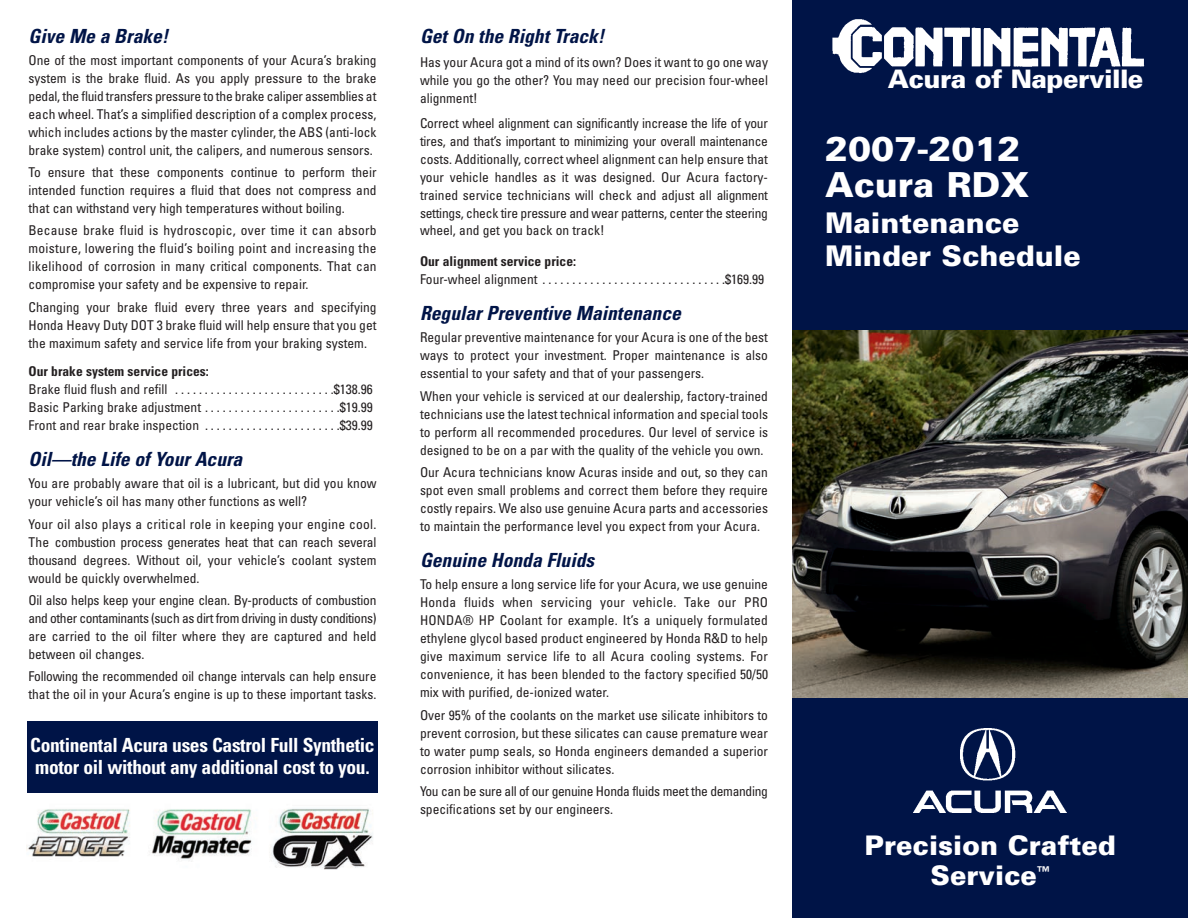
<style>
.page{position:relative;width:1188px;height:918px;background:#fff}
.page>*{position:absolute;margin:0;border:0;box-sizing:border-box;transform-origin:0 0}
.t1{font:900 34.5px/36px "Univers";color:#fff}
.t2{font:900 28.5px/33px "Univers";color:#fff}
.t3{font:900 27px/30px "Univers";color:#fff;text-align:center}
.t4{font:900 25.5px "Univers";letter-spacing:-.02em;color:#fff}
.t5{font:italic 700 condensed 19.5px "Univers";color:#001447}
.t6{font:700 condensed 19.5px/22.5px "Univers";letter-spacing:-.02em;color:#fff}
.t7{font:condensed 13.5px/18px "Univers";color:#231f20;text-align:justify}
.t8{font:condensed 13.5px/18px "Univers";letter-spacing:-.02em;color:#231f20}
.t9{font:700 condensed 13.5px "Univers";color:#231f20}
</style>
<div class="page">
<img style="left:793px;top:330px;width:395px;height:368px">
<div style="left:793px;top:0;width:395px;height:330px;background:#001447"></div>
<img style="left:832px;top:19px;width:313px;height:55px">
<div style="left:793px;top:698px;width:395px;height:220px;background:#001447"></div>
<img style="left:914px;top:728px;width:153px;height:84px">
<div style="left:27px;top:721px;width:351px;height:71px;background:#001447"></div>
<img style="left:27px;top:808px;width:346px;height:61px">
<h3 class="t5" style="left:28px;top:28px;width:141px">Give Me a Brake!</h3>
<p class="t7" style="left:28px;top:52px;width:350px">One of the most important components of your Acura’s braking system is the brake fluid. As you apply pressure to the brake pedal, the fluid transfers pressure to the brake caliper assemblies at each wheel. That’s a simplified description of a complex process, which includes actions by the master cylinder, the ABS (anti-lock brake system) control unit, the calipers, and numerous sensors.</p>
<p class="t7" style="left:28px;top:165px;width:350px">To ensure that these components continue to perform their intended function requires a fluid that does not compress and that can withstand very high temperatures without boiling.</p>
<p class="t7" style="left:28px;top:223px;width:350px">Because brake fluid is hydroscopic, over time it can absorb moisture, lowering the fluid’s boiling point and increasing the likelihood of corrosion in many critical components. That can compromise your safety and be expensive to repair.</p>
<p class="t7" style="left:28px;top:299px;width:350px">Changing your brake fluid every three years and specifying Honda Heavy Duty DOT 3 brake fluid will help ensure that you get the maximum safety and service life from your braking system.</p>
<p class="t9" style="left:28px;top:366px;width:182px">Our brake system service prices:</p>
<p class="t7" style="left:28px;top:381px;width:346px">Brake fluid flush and refill . . . . . . . . . . . . . . . . . . . . . . . . . . .$138.96<br>Basic Parking brake adjustment . . . . . . . . . . . . . . . . . . . . . . .$19.99<br>Front and rear brake inspection . . . . . . . . . . . . . . . . . . . . . . .$39.99</p>
<h3 class="t5" style="left:28px;top:452px;width:215px">Oil—the Life of Your Acura</h3>
<p class="t7" style="left:28px;top:476px;width:350px">You are probably aware that oil is a lubricant, but did you know your vehicle’s oil has many other functions as well?</p>
<p class="t7" style="left:28px;top:516px;width:350px">Your oil also plays a critical role in keeping your engine cool.<br>The combustion process generates heat that can reach several thousand degrees. Without oil, your vehicle’s coolant system would be quickly overwhelmed.</p>
<p class="t7" style="left:28px;top:592px;width:350px">Oil also helps keep your engine clean. By-products of combustion and other contaminants (such as dirt from driving in dusty conditions) are carried to the oil filter where they are captured and held between oil changes.</p>
<p class="t7" style="left:28px;top:669px;width:350px">Following the recommended oil change intervals can help ensure that the oil in your Acura’s engine is up to these important tasks.</p>
<h3 class="t6" style="left:30px;top:735px;width:346px">Continental Acura uses Castrol Full Synthetic motor oil without any additional cost to you.</h3>
<h3 class="t5" style="left:420px;top:28px;width:186px">Get On the Right Track!</h3>
<p class="t7" style="left:420px;top:54px;width:350px">Has your Acura got a mind of its own? Does it want to go one way while you go the other? You may need our precision four-wheel alignment!</p>
<p class="t7" style="left:420px;top:115px;width:350px">Correct wheel alignment can significantly increase the life of your tires, and that’s important to minimizing your overall maintenance costs. Additionally, correct wheel alignment can help ensure that your vehicle handles as it was designed. Our Acura factory&shy;trained service technicians will check and adjust all alignment settings, check tire pressure and wear patterns, center the steering wheel, and get you back on track!</p>
<p class="t9" style="left:420px;top:256px;width:158px">Our alignment service price:</p>
<p class="t7" style="left:420px;top:271px;width:346px">Four-wheel alignment . . . . . . . . . . . . . . . . . . . . . . . . . . . . . . .$169.99</p>
<h3 class="t5" style="left:420px;top:306px;width:262px">Regular Preventive Maintenance</h3>
<p class="t7" style="left:420px;top:330px;width:350px">Regular preventive maintenance for your Acura is one of the best ways to protect your investment. Proper maintenance is also essential to your safety and that of your passengers.</p>
<p class="t7" style="left:420px;top:388px;width:350px">When your vehicle is serviced at our dealership, factory-trained technicians use the latest technical information and special tools to perform all recommended procedures. Our level of service is designed to be on a par with the quality of the vehicle you own.</p>
<p class="t7" style="left:420px;top:464px;width:350px">Our Acura technicians know Acuras inside and out, so they can spot even small problems and correct them before they require costly repairs. We also use genuine Acura parts and accessories to maintain the performance level you expect from your Acura.</p>
<h3 class="t5" style="left:420px;top:553px;width:176px">Genuine Honda Fluids</h3>
<p class="t7" style="left:420px;top:577px;width:350px">To help ensure a long service life for your Acura, we use genuine Honda fluids when servicing your vehicle. Take our PRO HONDA® HP Coolant for example. It’s a uniquely formulated ethylene glycol based product engineered by Honda R&amp;D to help give maximum service life to all Acura cooling systems. For convenience, it has been blended to the factory specified 50/50 mix with purified, de-ionized water.</p>
<p class="t7" style="left:420px;top:707px;width:350px">Over 95% of the coolants on the market use silicate inhibitors to prevent corrosion, but these silicates can cause premature wear to water pump seals, so Honda engineers demanded a superior corrosion inhibitor without silicates.</p>
<p class="t8" style="left:420px;top:783px;width:349px">You can be sure all of our genuine Honda fluids meet the demanding specifications set by our engineers.</p>
<h3 class="t4" style="left:888px;top:70px;width:257px">Acura of Naperville</h3>
<h1 class="t1" style="left:825px;top:134px;width:206px">2007-2012<br>Acura RDX</h1>
<h2 class="t2" style="left:825px;top:209px;width:257px">Maintenance<br>Minder Schedule</h2>
<h3 class="t3" style="left:865px;top:833px;width:253px">Precision Crafted<br>Service<sup>™</sup></h3>
</div>
